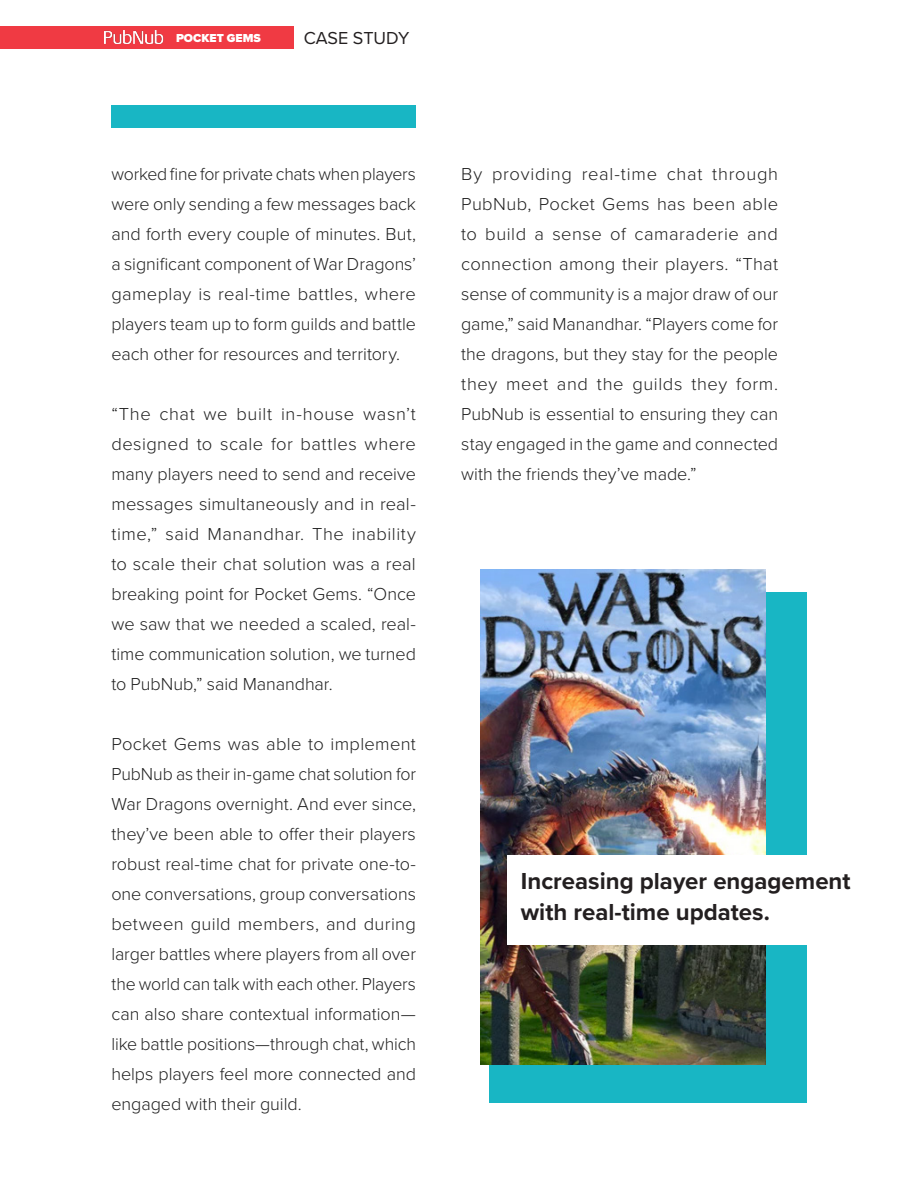
<style>
.page{position:relative;width:918px;height:1188px;background:#fff}
.page>*{position:absolute;margin:0;border:0;box-sizing:border-box;transform-origin:0 0}
.t1{font:700 24px/31.5px "Proxima Nova";color:#231f20}
.t2{font:300 18px/30px "Proxima Nova";letter-spacing:-.005em;color:#212121;text-align:justify}
.t3{font:18px "Proxima Nova";letter-spacing:-.005em;color:#231f20}
.t4{font:900 12px "Proxima Nova";color:#fff}
</style>
<div class="page">
<div style="left:111px;top:105px;width:305px;height:22px;background:#18b6c4"></div>
<div style="left:489px;top:592px;width:317px;height:510px;background:#18b6c4"></div>
<img style="left:480px;top:570px;width:286px;height:495px">
<div style="left:507px;top:855px;width:395px;height:90px;background:#fff"></div>
<div style="left:0;top:26px;width:294px;height:23px;background:#f03a43"></div>
<img style="left:105px;top:30px;width:59px;height:13px">
<p class="t4" style="left:176px;top:29px;width:86px">POCKET GEMS</p>
<p class="t3" style="left:304px;top:24px;width:107px">CASE STUDY</p>
<p class="t2" style="left:111px;top:158px;width:306px">worked fine for private chats when players were only sending a few messages back and forth every couple of minutes. But, a significant component of War Dragons’ gameplay is real-time battles, where players team up to form guilds and battle each other for resources and territory.</p>
<p class="t2" style="left:111px;top:398px;width:306px">“The chat we built in-house wasn’t designed to scale for battles where many players need to send and receive messages simultaneously and in real&shy;time,” said Manandhar. The inability to scale their chat solution was a real breaking point for Pocket Gems. “Once we saw that we needed a scaled, real&shy;time communication solution, we turned to PubNub,” said Manandhar.</p>
<p class="t2" style="left:111px;top:728px;width:306px">Pocket Gems was able to implement PubNub as their in-game chat solution for War Dragons overnight. And ever since, they’ve been able to offer their players robust real-time chat for private one-to&shy;one conversations, group conversations between guild members, and during larger battles where players from all over the world can talk with each other. Players can also share contextual information— like battle positions—through chat, which helps players feel more connected and engaged with their guild.</p>
<p class="t2" style="left:461px;top:158px;width:319px">By providing real-time chat through PubNub, Pocket Gems has been able to build a sense of camaraderie and connection among their players. “That sense of community is a major draw of our game,” said Manandhar. “Players come for the dragons, but they stay for the people they meet and the guilds they form.<br>PubNub is essential to ensuring they can stay engaged in the game and connected with the friends they’ve made.”</p>
<p class="t1" style="left:521px;top:865px;width:331px">Increasing player engagement with real-time updates.</p>
</div>
